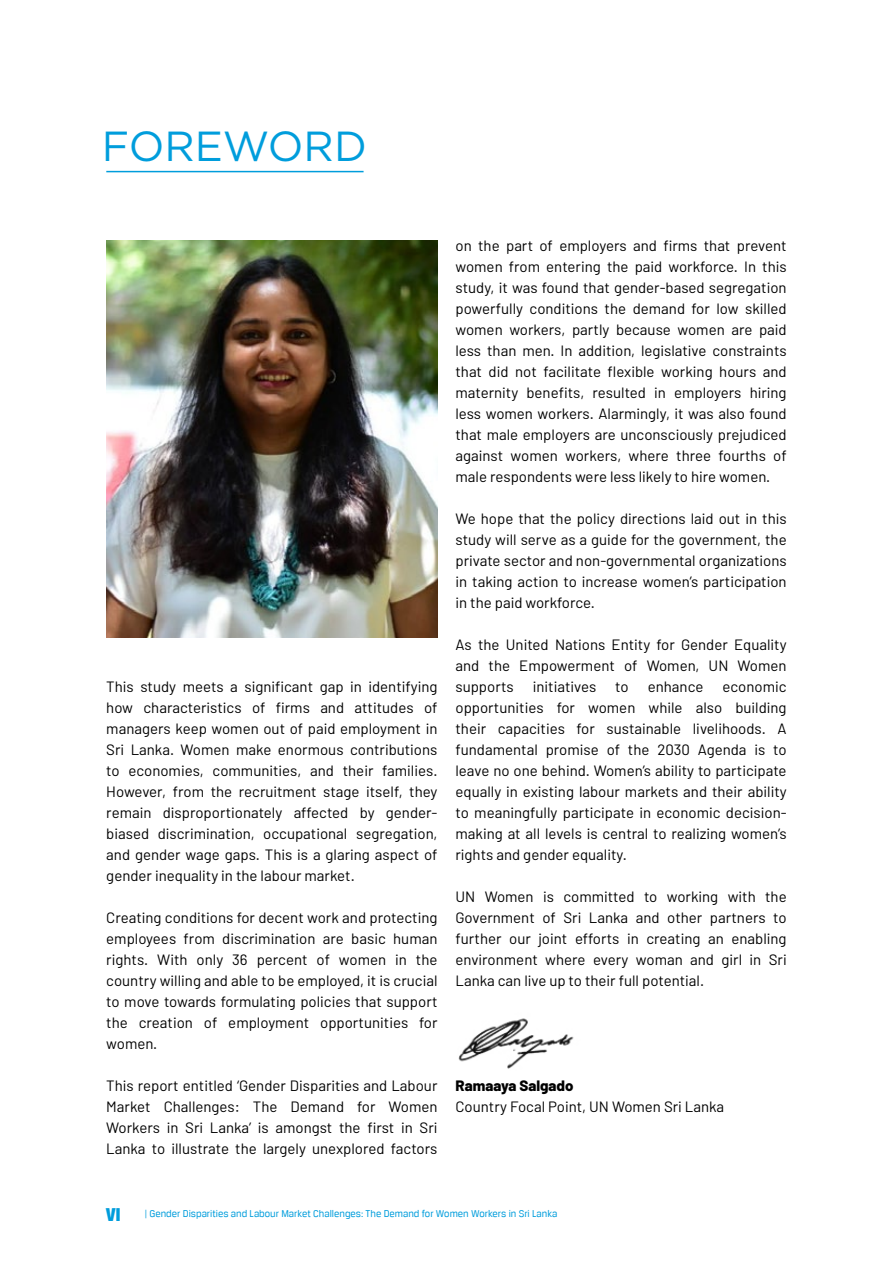
<style>
.page{position:relative;width:893px;height:1263px;background:#fff}
.page>*{position:absolute;margin:0;border:0;box-sizing:border-box;transform-origin:0 0}
.t1{font:42px "Gotham";color:#009ddc}
.t2{font:900 condensed 18px "Helvetica Neue LT Std";color:#009ddc}
.t3{font:15px/21px "Barlow";color:#000;text-align:justify}
.t4{font:800 15px "Barlow";color:#000}
.t5{font:10.5px "Breuer Text";color:#009ddc}
</style>
<div class="page">
<img style="left:458px;top:1018px;width:116px;height:51px">
<hr style="left:106px;top:171px;width:258px;height:1px;background:#009ddc">
<img style="left:106px;top:240px;width:331px;height:397px">
<h1 class="t1" style="left:102px;top:119px;width:267px">FOREWORD</h1>
<p class="t3" style="left:106px;top:676px;width:333px">This study meets a significant gap in identifying how characteristics of firms and attitudes of managers keep women out of paid employment in Sri Lanka. Women make enormous contributions to economies, communities, and their families.<br>However, from the recruitment stage itself, they remain disproportionately affected by gender&shy;biased discrimination, occupational segregation, and gender wage gaps. This is a glaring aspect of gender inequality in the labour market.</p>
<p class="t3" style="left:106px;top:907px;width:333px">Creating conditions for decent work and protecting employees from discrimination are basic human rights. With only 36 percent of women in the country willing and able to be employed, it is crucial to move towards formulating policies that support the creation of employment opportunities for women.</p>
<p class="t3" style="left:106px;top:1075px;width:333px">This report entitled ‘Gender Disparities and Labour Market Challenges: The Demand for Women Workers in Sri Lanka’ is amongst the first in Sri Lanka to illustrate the largely unexplored factors</p>
<p class="t3" style="left:455px;top:235px;width:333px">on the part of employers and firms that prevent women from entering the paid workforce. In this study, it was found that gender-based segregation powerfully conditions the demand for low skilled women workers, partly because women are paid less than men. In addition, legislative constraints that did not facilitate flexible working hours and maternity benefits, resulted in employers hiring less women workers. Alarmingly, it was also found that male employers are unconsciously prejudiced against women workers, where three fourths of male respondents were less likely to hire women.</p>
<p class="t3" style="left:455px;top:508px;width:333px">We hope that the policy directions laid out in this study will serve as a guide for the government, the private sector and non-governmental organizations in taking action to increase women’s participation in the paid workforce.</p>
<p class="t3" style="left:455px;top:634px;width:333px">As the United Nations Entity for Gender Equality and the Empowerment of Women, UN Women supports</p>
<p class="t3" style="left:455px;top:676px;width:333px;text-indent:267px">economic opportunities for women while also building their capacities for sustainable livelihoods. A fundamental promise of the 2030 Agenda is to leave no one behind. Women’s ability to participate equally in existing labour markets and their ability to meaningfully participate in economic decision&shy;making at all levels is central to realizing women’s rights and gender equality.</p>
<p class="t3" style="left:455px;top:886px;width:333px">UN Women is committed to working with the Government of Sri Lanka and other partners to further our joint efforts in creating an enabling environment where every woman and girl in Sri Lanka can live up to their full potential.</p>
<p class="t3" style="left:533px;top:676px;width:65px">initiatives</p>
<p class="t3" style="left:615px;top:676px;width:15px">to</p>
<p class="t3" style="left:648px;top:676px;width:57px">enhance</p>
<p class="t4" style="left:455px;top:1075px;width:120px">Ramaaya Salgado</p>
<p class="t3" style="left:455px;top:1096px;width:270px">Country Focal Point, UN Women Sri Lanka</p>
<p class="t2" style="left:106px;top:1203px;width:16px">VI</p>
<p class="t5" style="left:145px;top:1208px;width:414px">| Gender Disparities and Labour Market Challenges: The Demand for Women Workers in Sri Lanka</p>
</div>
